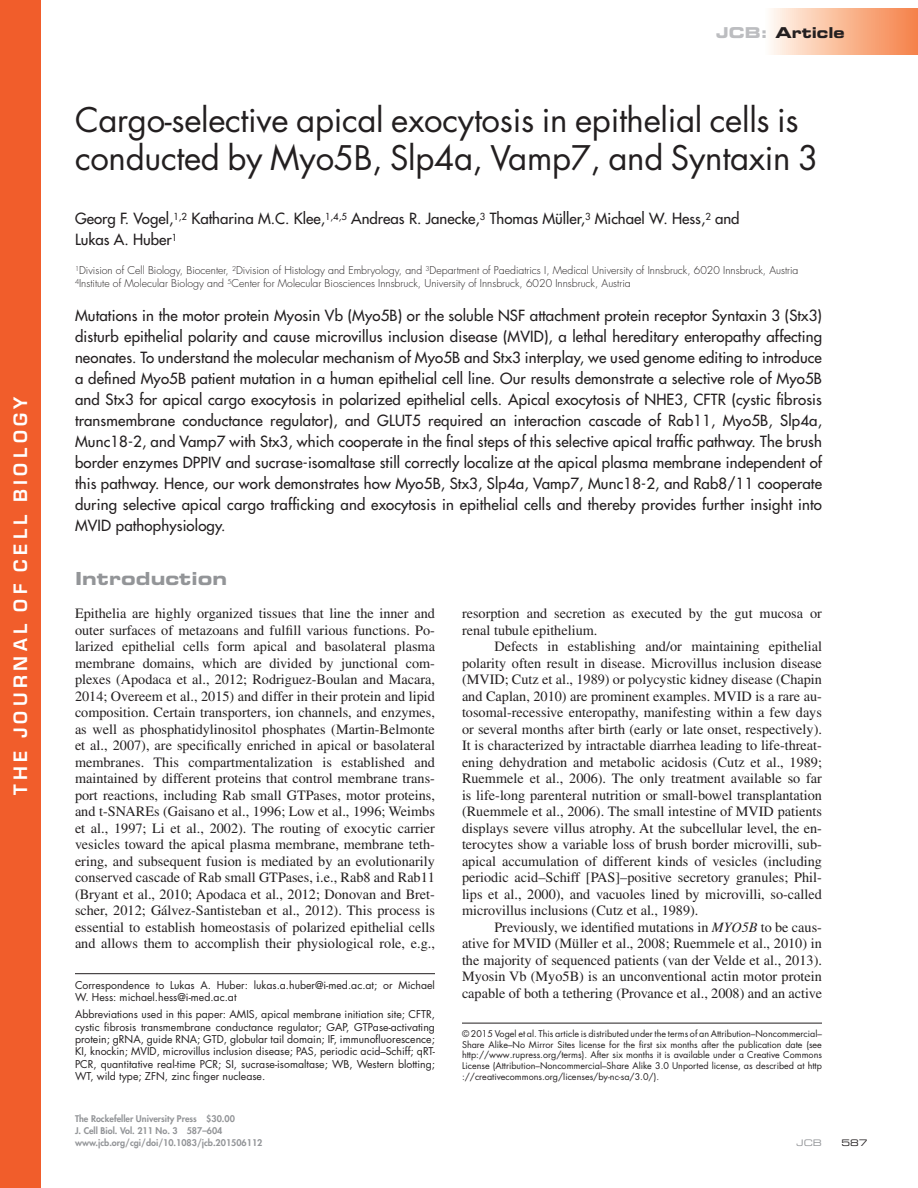
<style>
.page{position:relative;width:918px;height:1188px;background:#fff}
.page>*{position:absolute;margin:0;border:0;box-sizing:border-box;transform-origin:0 0}
.Article_Title{font:33px/38.2px "Futura Std";letter-spacing:-.01em;color:#231f20}
.t1{font:600 18px "Eurostile";letter-spacing:.25em;color:#fff}
.S1_Introduction{font:18px "Eurostile LT Std Bold Ex 2";letter-spacing:.005em;color:#939598}
.AB1{font:500 15px/21px "Futura Std";letter-spacing:.01em;color:#231f20;text-align:justify}
.Authors{font:500 15px/21px "Futura Std";color:#231f20}
.t2{font:15px "Eurostile LT Std Bold Ex 2";color:#231f20}
.Flush_Left{font:14.25px/16.5px "Times LT Std";color:#231f20;text-align:justify}
.Para_Text{font:14.25px/16.5px "Times LT Std";color:#231f20;text-align:justify}
.Abbreviations{font:10.5px/12.3px "Futura Std";color:#231f20;text-align:justify}
.AF{font:300 10.5px "Futura Std";color:#231f20}
.Correspondence{font:10.5px/12.3px "Futura Std";color:#231f20}
.license{font:9px/10.8px "Futura Std";color:#231f20;text-align:justify}
.Copyright{font:800 9px "Futura Std";color:#939598}
.t3{font:9px "Eurostile LT Std Ex 2";color:#939598}
.pageFolio{font:9px "Eurostile LT Std Ex 2";color:#231f20}
.s1{color:#bcbdc0}
.s2{font-style:italic}
</style>
<div class="page">
<div style="left:763px;top:8px;width:155px;height:47px;background:linear-gradient(to right,#fffcf5,#f57f43)"></div>
<hr style="left:462px;top:1023px;width:360px;height:1px;background:#231f20">
<hr style="left:75px;top:973px;width:360px;height:1px;background:#231f20">
<div style="left:0;top:0;width:40px;height:1188px;background:#f15d2b"></div>
<p class="t1" style="left:13px;top:795px;width:400px;rotate:-90deg">THE JOURNAL OF CELL BIOLOGY</p>
<p class="t2" style="left:716px;top:22px;width:130px"><span class="s1">JCB:</span> Article</p>
<p class="Article_Title" style="left:75px;top:101px;width:745px">Cargo-selective apical exocytosis in epithelial cells is conducted by Myo5B, Slp4a, Vamp7, and Syntaxin 3</p>
<p class="Authors" style="left:75px;top:209px;width:666px">Georg F. Vogel,<sup>1,2</sup> Katharina M.C. Klee,<sup>1,4,5</sup> Andreas R. Janecke,<sup>3</sup> Thomas Müller,<sup>3</sup> Michael W. Hess,<sup>2</sup> and<br>Lukas A. Huber<sup>1</sup></p>
<p class="AF" style="left:75px;top:264px;width:725px"><sup>1</sup>Division of Cell Biology, Biocenter, <sup>2</sup>Division of Histology and Embryology, and <sup>3</sup>Department of Paediatrics I, Medical University of Innsbruck, 6020 Innsbruck, Austria</p>
<p class="AF" style="left:75px;top:277px;width:557px"><sup>4</sup>Institute of Molecular Biology and <sup>5</sup>Center for Molecular Biosciences Innsbruck, University of Innsbruck, 6020 Innsbruck, Austria</p>
<p class="AB1" style="left:75px;top:305px;width:749px">Mutations in the motor protein Myosin Vb (Myo5B) or the soluble NSF attachment protein receptor Syntaxin 3 (Stx3) disturb epithelial polarity and cause microvillus inclusion disease (MVID), a lethal hereditary enteropathy affecting neonates. To understand the molecular mechanism of Myo5B and Stx3 interplay, we used genome editing to introduce a defined Myo5B patient mutation in a human epithelial cell line. Our results demonstrate a selective role of Myo5B and Stx3 for apical cargo exocytosis in polarized epithelial cells. Apical exocytosis of NHE3, CFTR (cystic fibrosis transmembrane conductance regulator), and GLUT5 required an interaction cascade of Rab11, Myo5B, Slp4a, Munc18-2, and Vamp7 with Stx3, which cooperate in the final steps of this selective apical traffic pathway. The brush border enzymes DPPIV and sucrase-isomaltase still correctly localize at the apical plasma membrane independent of this pathway. Hence, our work demonstrates how Myo5B, Stx3, Slp4a, Vamp7, Munc18-2, and Rab8/11 cooperate during selective apical cargo trafficking and exocytosis in epithelial cells and thereby provides further insight into MVID pathophysiology.</p>
<p class="S1_Introduction" style="left:75px;top:566px;width:154px">Introduction</p>
<p class="Flush_Left" style="left:75px;top:605px;width:362px">Epithelia are highly organized tissues that line the inner and outer surfaces of metazoans and fulfill various functions. Po&shy;larized epithelial cells form apical and basolateral plasma membrane domains, which are divided by junctional com&shy;plexes (Apodaca et al., 2012; Rodriguez-Boulan and Macara, 2014; Overeem et al., 2015) and differ in their protein and lipid composition. Certain transporters, ion channels, and enzymes, as well as phosphatidylinositol phosphates (Martin-Belmonte et al., 2007), are specifically enriched in apical or basolateral membranes. This compartmentalization is established and maintained by different proteins that control membrane trans&shy;port reactions, including Rab small GTPases, motor proteins, and t-SNAREs (Gaisano et al., 1996; Low et al., 1996; Weimbs et al., 1997; Li et al., 2002). The routing of exocytic carrier vesicles toward the apical plasma membrane, membrane teth&shy;ering, and subsequent fusion is mediated by an evolutionarily conserved cascade of Rab small GTPases, i.e., Rab8 and Rab11 (Bryant et al., 2010; Apodaca et al., 2012; Donovan and Bret&shy;scher, 2012; Gálvez-Santisteban et al., 2012). This process is essential to establish homeostasis of polarized epithelial cells and allows them to accomplish their physiological role, e.g.,</p>
<p class="Flush_Left" style="left:462px;top:605px;width:362px">resorption and secretion as executed by the gut mucosa or renal tubule epithelium.</p>
<p class="Para_Text" style="left:462px;top:638px;width:362px;text-indent:32px">Defects in establishing and/or maintaining epithelial polarity often result in disease. Microvillus inclusion disease (MVID; Cutz et al., 1989) or polycystic kidney disease (Chapin and Caplan, 2010) are prominent examples. MVID is a rare au&shy;tosomal-recessive enteropathy, manifesting within a few days or several months after birth (early or late onset, respectively).<br>It is characterized by intractable diarrhea leading to life-threat&shy;ening dehydration and metabolic acidosis (Cutz et al., 1989; Ruemmele et al., 2006). The only treatment available so far is life-long parenteral nutrition or small-bowel transplantation (Ruemmele et al., 2006). The small intestine of MVID patients displays severe villus atrophy. At the subcellular level, the en&shy;terocytes show a variable loss of brush border microvilli, sub&shy;apical accumulation of different kinds of vesicles (including periodic acid–Schiff [PAS]–positive secretory granules; Phil&shy;lips et al., 2000), and vacuoles lined by microvilli, so-called microvillus inclusions (Cutz et al., 1989).</p>
<p class="Para_Text" style="left:462px;top:918px;width:362px;text-indent:32px">Previously, we identified mutations in <span class="s2">MYO5B</span> to be caus&shy;ative for MVID (Müller et al., 2008; Ruemmele et al., 2010) in the majority of sequenced patients (van der Velde et al., 2013).<br>Myosin Vb (Myo5B) is an unconventional actin motor protein capable of both a tethering (Provance et al., 2008) and an active</p>
<p class="Correspondence" style="left:75px;top:979px;width:361px">Correspondence to Lukas A. Huber: lukas.a.huber@i-med.ac.at; or Michael<br>W. Hess: michael.hess@i-med.ac.at</p>
<p class="Abbreviations" style="left:75px;top:1008px;width:362px">Abbreviations used in this paper: AMIS, apical membrane initiation site; CFTR, cystic fibrosis transmembrane conductance regulator; GAP, GTPase-activating protein; gRNA, guide RNA; GTD, globular tail domain; IF, immunofluorescence; KI, knockin; MVID, microvillus inclusion disease; PAS, periodic acid–Schiff; qRT-PCR, quantitative real-time PCR; SI, sucrase-isomaltase; WB, Western blotting; WT, wild type; ZFN, zinc finger nuclease.</p>
<p class="license" style="left:462px;top:1028px;width:362px">© 2015 Vogel et al. This article is distributed under the terms of an Attribution–Noncommercial– Share Alike–No Mirror Sites license for the first six months after the publication date (see http://www.rupress.org/terms). After six months it is available under a Creative Commons License (Attribution–Noncommercial–Share Alike 3.0 Unported license, as described at http ://creativecommons.org/licenses/by-nc-sa/3.0/).</p>
<p class="Copyright" style="left:75px;top:1113px;width:161px">The Rockefeller University Press $30.00</p>
<p class="Copyright" style="left:75px;top:1125px;width:149px">J. Cell Biol. Vol. 211 No. 3 587–604</p>
<p class="Copyright" style="left:75px;top:1137px;width:189px">www.jcb.org/cgi/doi/10.1083/jcb.201506112</p>
<p class="t3" style="left:796px;top:1136px;width:27px">JCB</p>
<p class="pageFolio" style="left:842px;top:1136px;width:28px">587</p>
</div>
